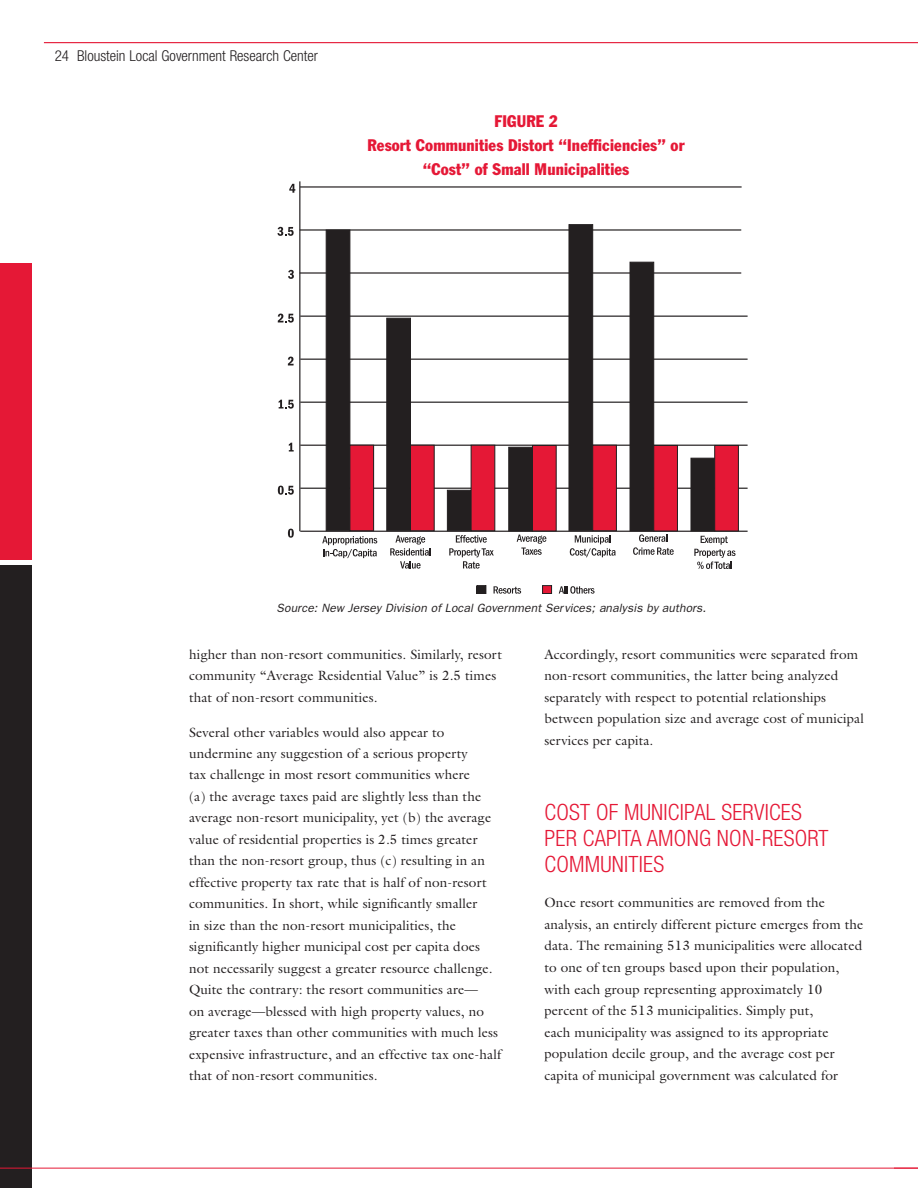
<style>
.page{position:relative;width:918px;height:1188px;background:#fff}
.page>*{position:absolute;margin:0;border:0;box-sizing:border-box;transform-origin:0 0}
.t1{font:300 condensed 22.5px/26.1px "Helvetica Neue";letter-spacing:.01em;color:#e51836}
.t2{font:condensed 16.5px "Franklin Gothic";letter-spacing:.01em;color:#e51836}
.t3{font:300 condensed 15px "Helvetica Neue";color:#231f20}
.t4{font:13.5px/21.5px "Galliard";letter-spacing:.01em;color:#231f20}
.t5{font:italic 12px "Franklin Gothic";letter-spacing:.01em;color:#231f20}
</style>
<div class="page">
<hr style="left:44px;top:42px;width:874px;height:1px;background:#e51836">
<div style="left:0;top:566px;width:32px;height:622px;background:#231f20"></div>
<div style="left:0;top:263px;width:32px;height:297px;background:#e51836"></div>
<hr style="left:0;top:1168px;width:918px;height:1px;background:#e51836">
<svg style="left:894px;top:1168px;width:24px;height:1px"></svg>
<hr style="left:300px;top:531px;width:448px;height:1px;background:#231f20">
<hr style="left:300px;top:488px;width:448px;height:1px;background:#231f20">
<hr style="left:300px;top:445px;width:448px;height:1px;background:#231f20">
<hr style="left:300px;top:402px;width:448px;height:1px;background:#231f20">
<hr style="left:300px;top:359px;width:448px;height:1px;background:#231f20">
<hr style="left:300px;top:316px;width:448px;height:1px;background:#231f20">
<hr style="left:300px;top:272px;width:441px;height:2px;background:#231f20">
<hr style="left:300px;top:229px;width:441px;height:2px;background:#231f20">
<svg style="left:288px;top:529px;width:6px;height:9px"></svg>
<svg style="left:278px;top:486px;width:16px;height:9px"></svg>
<svg style="left:289px;top:443px;width:5px;height:9px"></svg>
<svg style="left:279px;top:400px;width:15px;height:9px"></svg>
<svg style="left:288px;top:357px;width:6px;height:8px"></svg>
<svg style="left:278px;top:314px;width:16px;height:9px"></svg>
<hr style="left:299px;top:181px;width:1px;height:350px;background:#231f20">
<svg style="left:277px;top:227px;width:17px;height:9px"></svg>
<svg style="left:288px;top:270px;width:6px;height:9px"></svg>
<div style="left:326px;top:230px;width:24px;height:301px;background:#231f20;border:1px solid #231f20"></div>
<svg style="left:322px;top:536px;width:55px;height:22px"></svg>
<div style="left:350px;top:445px;width:24px;height:86px;background:#e51836"></div>
<div style="left:350px;top:445px;width:24px;height:86px;border:1px solid #231f20"></div>
<hr style="left:300px;top:186px;width:442px;height:2px;background:#231f20">
<svg style="left:289px;top:184px;width:6px;height:9px"></svg>
<div style="left:386px;top:318px;width:25px;height:213px;background:#231f20;border:1px solid #231f20"></div>
<div style="left:410px;top:445px;width:25px;height:86px;background:#e51836;border:1px solid #231f20"></div>
<div style="left:447px;top:490px;width:24px;height:41px;background:#231f20"></div>
<div style="left:471px;top:445px;width:24px;height:86px;background:#e51836"></div>
<div style="left:508px;top:447px;width:25px;height:84px;background:#231f20;border:1px solid #231f20"></div>
<div style="left:532px;top:445px;width:25px;height:86px;background:#e51836;border:1px solid #231f20"></div>
<div style="left:569px;top:224px;width:24px;height:307px;background:#231f20;border:1px solid #231f20"></div>
<div style="left:592px;top:445px;width:25px;height:86px;background:#e51836;border:1px solid #231f20"></div>
<div style="left:630px;top:262px;width:24px;height:269px;background:#231f20;border:1px solid #231f20"></div>
<div style="left:653px;top:445px;width:25px;height:86px;background:#e51836;border:1px solid #231f20"></div>
<div style="left:691px;top:458px;width:24px;height:73px;background:#231f20"></div>
<div style="left:714px;top:445px;width:25px;height:86px;background:#e51836;border:1px solid #231f20"></div>
<svg style="left:390px;top:535px;width:41px;height:34px"></svg>
<svg style="left:449px;top:535px;width:45px;height:34px"></svg>
<svg style="left:517px;top:535px;width:29px;height:20px"></svg>
<svg style="left:570px;top:535px;width:46px;height:22px"></svg>
<svg style="left:633px;top:534px;width:41px;height:21px"></svg>
<svg style="left:694px;top:536px;width:42px;height:33px"></svg>
<div style="left:477px;top:586px;width:9px;height:8px;background:#231f20"></div>
<div style="left:477px;top:585px;width:9px;height:9px;border:1px solid #231f20"></div>
<div style="left:543px;top:586px;width:9px;height:8px;background:#e51836"></div>
<div style="left:542px;top:585px;width:10px;height:9px;border:1px solid #231f20"></div>
<svg style="left:494px;top:586px;width:27px;height:8px"></svg>
<svg style="left:559px;top:586px;width:36px;height:8px"></svg>
<p class="t3" style="left:55px;top:47px;width:265px">24 BLOUSTEIN LOCAL GOVERNMENT RESEARCH CENTER</p>
<p class="t2" style="left:494px;top:111px;width:24px">Figure</p>
<p class="t2" style="left:549px;top:111px;width:10px">2</p>
<p class="t2" style="left:368px;top:135px;width:319px">Resort Communities Distort “Inefficiencies” or</p>
<p class="t2" style="left:423px;top:159px;width:208px">“Cost” of Small Municipalities</p>
<p class="t5" style="left:277px;top:601px;width:431px">Source: New Jersey Division of Local Government Services; analysis by authors.</p>
<p class="t4" style="left:189px;top:643px;width:314px">higher than non-resort communities. Similarly, resort community “Average Residential Value” is 2.5 times that of non-resort communities.</p>
<p class="t4" style="left:189px;top:721px;width:314px">Several other variables would also appear to undermine any suggestion of a serious property<br>tax challenge in most resort communities where<br>(a) the average taxes paid are slightly less than the average non-resort municipality, yet (b) the average value of residential properties is 2.5 times greater than the non-resort group, thus (c) resulting in an effective property tax rate that is half of non-resort communities. In short, while significantly smaller<br>in size than the non-resort municipalities, the significantly higher municipal cost per capita does not necessarily suggest a greater resource challenge.<br>Quite the contrary: the resort communities are—<br>on average—blessed with high property values, no greater taxes than other communities with much less expensive infrastructure, and an effective tax one-half that of non-resort communities.</p>
<p class="t4" style="left:544px;top:643px;width:321px">Accordingly, resort communities were separated from non-resort communities, the latter being analyzed separately with respect to potential relationships between population size and average cost of municipal services per capita.</p>
<h1 class="t1" style="left:544px;top:799px;width:286px">COST OF MUNICIPAL SERVICES<br>PER CAPITA AMONG NON-RESORT<br>COMMUNITIES</h1>
<p class="t4" style="left:544px;top:892px;width:320px">Once resort communities are removed from the analysis, an entirely different picture emerges from the data. The remaining 513 municipalities were allocated to one of ten groups based upon their population, with each group representing approximately 10 percent of the 513 municipalities. Simply put,<br>each municipality was assigned to its appropriate population decile group, and the average cost per capita of municipal government was calculated for</p>
</div>
